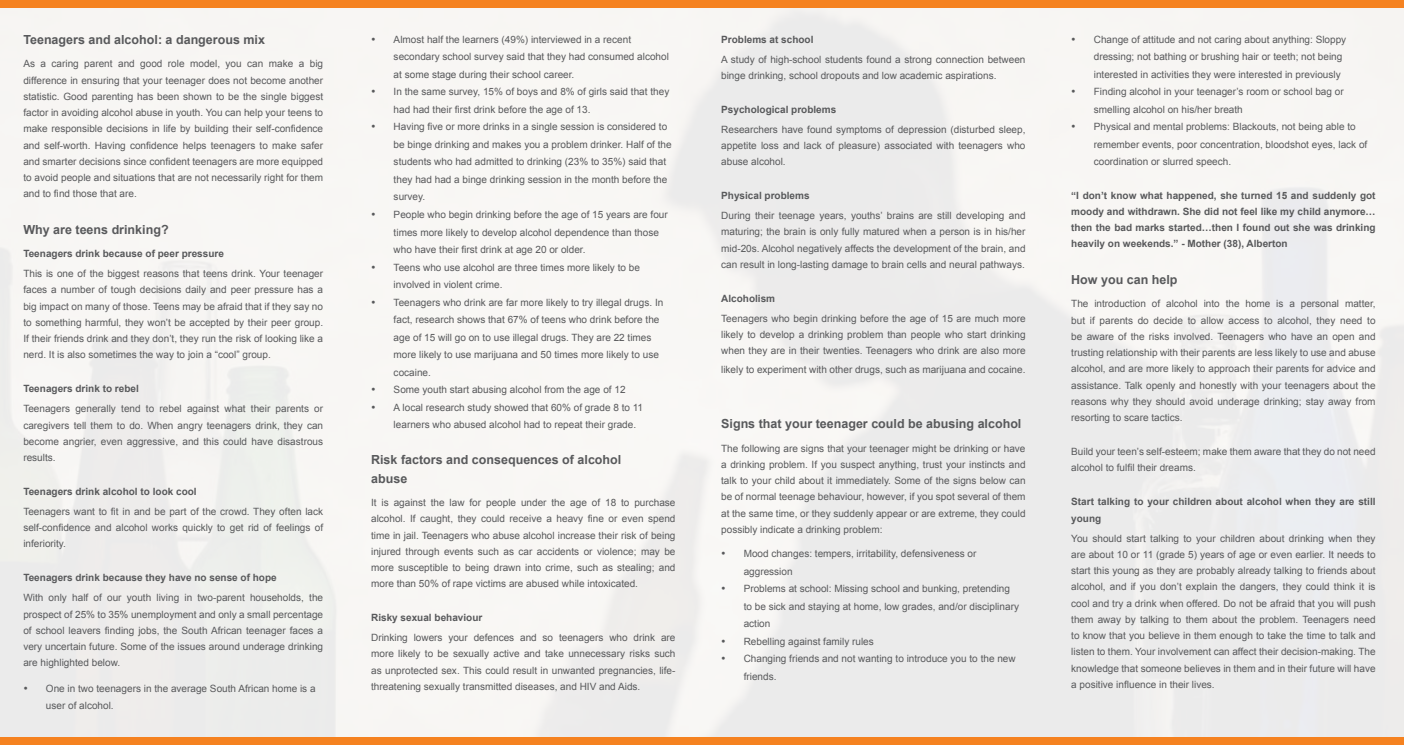
<style>
.page{position:relative;width:1404px;height:745px;background:#fff}
.page>*{position:absolute;margin:0;border:0;box-sizing:border-box;transform-origin:0 0}
.t1{font:700 12.5px/18.8px "Arial";color:#58595b}
.t2{font:10px/16.2px "Arial";color:#58595b}
.t3{font:700 10px/16.2px "Arial";color:#58595b;text-align:justify}
</style>
<div class="page">
<div style="left:0;top:0;width:1403px;height:8px;background:#f58220"></div>
<div style="left:0;top:736px;width:1403px;height:8px;background:#f58220"></div>
<p class="t1" style="left:23px;top:30px;width:243px">Teenagers and alcohol: a dangerous mix</p>
<p class="t2" style="left:23px;top:56px;width:301px;text-align:justify">As a caring parent and good role model, you can make a big difference in ensuring that your teenager does not become another statistic. Good parenting has been shown to be the single biggest factor in avoiding alcohol abuse in youth. You can help your teens to make responsible decisions in life by building their self-confidence and self-worth. Having confidence helps teenagers to make safer and smarter decisions since confident teenagers are more equipped to avoid people and situations that are not necessarily right for them and to find those that are.</p>
<p class="t1" style="left:23px;top:220px;width:147px">Why are teens drinking?</p>
<p class="t3" style="left:23px;top:246px;width:202px">Teenagers drink because of peer pressure</p>
<p class="t2" style="left:23px;top:265px;width:301px;text-align:justify">This is one of the biggest reasons that teens drink. Your teenager faces a number of tough decisions daily and peer pressure has a big impact on many of those. Teens may be afraid that if they say no to something harmful, they won’t be accepted by their peer group.<br>If their friends drink and they don’t, they run the risk of looking like a nerd. It is also sometimes the way to join a “cool” group.</p>
<p class="t3" style="left:23px;top:381px;width:117px">Teenagers drink to rebel</p>
<p class="t2" style="left:23px;top:400px;width:301px;text-align:justify">Teenagers generally tend to rebel against what their parents or caregivers tell them to do. When angry teenagers drink, they can become angrier, even aggressive, and this could have disastrous results.</p>
<p class="t3" style="left:23px;top:483px;width:175px">Teenagers drink alcohol to look cool</p>
<p class="t2" style="left:23px;top:503px;width:301px;text-align:justify">Teenagers want to fit in and be part of the crowd. They often lack self-confidence and alcohol works quickly to get rid of feelings of inferiority.</p>
<p class="t3" style="left:23px;top:569px;width:255px">Teenagers drink because they have no sense of hope</p>
<p class="t2" style="left:23px;top:589px;width:301px;text-align:justify">With only half of our youth living in two-parent households, the prospect of 25% to 35% unemployment and only a small percentage of school leavers finding jobs, the South African teenager faces a very uncertain future. Some of the issues around underage drinking are highlighted below.</p>
<p class="t2" style="left:46px;top:679px;width:271px;line-height:17.5px;text-indent:-23px">• One in two teenagers in the average South African home is a user of alcohol.</p>
<p class="t2" style="left:393px;top:31px;width:277px;line-height:17.5px;text-indent:-22px">• Almost half the learners (49%) interviewed in a recent secondary school survey said that they had consumed alcohol at some stage during their school career.</p>
<p class="t2" style="left:393px;top:83px;width:277px;line-height:17.5px;text-indent:-22px">• In the same survey, 15% of boys and 8% of girls said that they had had their first drink before the age of 13.</p>
<p class="t2" style="left:393px;top:118px;width:279px;line-height:17.5px;text-indent:-22px">• Having five or more drinks in a single session is considered to be binge drinking and makes you a problem drinker. Half of the students who had admitted to drinking (23% to 35%) said that they had had a binge drinking session in the month before the survey.</p>
<p class="t2" style="left:393px;top:206px;width:276px;line-height:17.5px;text-indent:-22px">• People who begin drinking before the age of 15 years are four times more likely to develop alcohol dependence than those who have their first drink at age 20 or older.</p>
<p class="t2" style="left:393px;top:258px;width:248px;line-height:17.5px;text-indent:-22px">• Teens who use alcohol are three times more likely to be involved in violent crime.</p>
<p class="t2" style="left:393px;top:293px;width:271px;line-height:17.5px;text-indent:-22px">• Teenagers who drink are far more likely to try illegal drugs. In fact, research shows that 67% of teens who drink before the age of 15 will go on to use illegal drugs. They are 22 times more likely to use marijuana and 50 times more likely to use cocaine.</p>
<p class="t2" style="left:371px;top:381px;width:256px">• Some youth start abusing alcohol from the age of 12</p>
<p class="t2" style="left:393px;top:398px;width:251px;line-height:17.5px;text-indent:-22px">• A local research study showed that 60% of grade 8 to 11 learners who abused alcohol had to repeat their grade.</p>
<p class="t1" style="left:371px;top:450px;width:252px">Risk factors and consequences of alcohol abuse</p>
<p class="t2" style="left:371px;top:494px;width:306px;text-align:justify">It is against the law for people under the age of 18 to purchase alcohol. If caught, they could receive a heavy fine or even spend time in jail. Teenagers who abuse alcohol increase their risk of being injured through events such as car accidents or violence; may be more susceptible to being drawn into crime, such as stealing; and more than 50% of rape victims are abused while intoxicated.</p>
<p class="t3" style="left:371px;top:609px;width:113px">Risky sexual behaviour</p>
<p class="t2" style="left:371px;top:629px;width:306px;text-align:justify">Drinking lowers your defences and so teenagers who drink are more likely to be sexually active and take unnecessary risks such as unprotected sex. This could result in unwanted pregnancies, life&shy;threatening sexually transmitted diseases, and HIV and Aids.</p>
<p class="t3" style="left:721px;top:31px;width:94px">Problems at school</p>
<p class="t2" style="left:721px;top:51px;width:306px">A study of high-school students found a strong connection between binge drinking, school dropouts and low academic aspirations.</p>
<p class="t3" style="left:721px;top:101px;width:117px">Psychological problems</p>
<p class="t2" style="left:721px;top:121px;width:306px;text-align:justify">Researchers have found symptoms of depression (disturbed sleep, appetite loss and lack of pleasure) associated with teenagers who abuse alcohol.</p>
<p class="t3" style="left:721px;top:188px;width:90px">Physical problems</p>
<p class="t2" style="left:721px;top:207px;width:306px;text-align:justify">During their teenage years, youths’ brains are still developing and maturing; the brain is only fully matured when a person is in his/her mid-20s. Alcohol negatively affects the development of the brain, and can result in long-lasting damage to brain cells and neural pathways.</p>
<p class="t3" style="left:721px;top:290px;width:55px">Alcoholism</p>
<p class="t2" style="left:721px;top:310px;width:306px;text-align:justify">Teenagers who begin drinking before the age of 15 are much more likely to develop a drinking problem than people who start drinking when they are in their twenties. Teenagers who drink are also more</p>
<p class="t2" style="left:721px;top:361px;width:306px">likely to experiment with other drugs, such as marijuana and cocaine.</p>
<p class="t1" style="left:721px;top:414px;width:302px">Signs that your teenager could be abusing alcohol</p>
<p class="t2" style="left:721px;top:440px;width:306px;text-align:justify">The following are signs that your teenager might be drinking or have a drinking problem. If you suspect anything, trust your instincts and talk to your child about it immediately. Some of the signs below can be of normal teenage behaviour, however, if you spot several of them at the same time, or they suddenly appear or are extreme, they could possibly indicate a drinking problem:</p>
<p class="t2" style="left:743px;top:544px;width:234px;line-height:17.5px;text-indent:-22px">• Mood changes: tempers, irritability, defensiveness or aggression</p>
<p class="t2" style="left:743px;top:579px;width:277px;line-height:17.5px;text-indent:-22px">• Problems at school: Missing school and bunking, pretending to be sick and staying at home, low grades, and/or disciplinary action</p>
<p class="t2" style="left:721px;top:632px;width:154px">• Rebelling against family rules</p>
<p class="t2" style="left:743px;top:649px;width:273px;line-height:17.5px;text-indent:-22px">• Changing friends and not wanting to introduce you to the new friends.</p>
<p class="t2" style="left:1093px;top:31px;width:254px;line-height:17.5px;text-indent:-22px">• Change of attitude and not caring about anything: Sloppy dressing; not bathing or brushing hair or teeth; not being interested in activities they were interested in previously</p>
<p class="t2" style="left:1093px;top:83px;width:251px;line-height:17.5px;text-indent:-22px">• Finding alcohol in your teenager’s room or school bag or smelling alcohol on his/her breath</p>
<p class="t2" style="left:1093px;top:118px;width:275px;line-height:17.5px;text-indent:-22px">• Physical and mental problems: Blackouts, not being able to remember events, poor concentration, bloodshot eyes, lack of coordination or slurred speech.</p>
<p class="t3" style="left:1071px;top:187px;width:306px">“I don’t know what happened, she turned 15 and suddenly got moody and withdrawn. She did not feel like my child anymore… then the bad marks started…then I found out she was drinking heavily on weekends.” - Mother (38), Alberton</p>
<p class="t1" style="left:1071px;top:270px;width:108px">How you can help</p>
<p class="t2" style="left:1071px;top:295px;width:306px;text-align:justify">The introduction of alcohol into the home is a personal matter, but if parents do decide to allow access to alcohol, they need to be aware of the risks involved. Teenagers who have an open and trusting relationship with their parents are less likely to use and abuse alcohol, and are more likely to approach their parents for advice and assistance. Talk openly and honestly with your teenagers about the reasons why they should avoid underage drinking; stay away from resorting to scare tactics.</p>
<p class="t2" style="left:1071px;top:443px;width:306px">Build your teen’s self-esteem; make them aware that they do not need alcohol to fulfil their dreams.</p>
<p class="t3" style="left:1071px;top:493px;width:306px">Start talking to your children about alcohol when they are still young</p>
<p class="t2" style="left:1071px;top:529px;width:306px;text-align:justify">You should start talking to your children about drinking when they are about 10 or 11 (grade 5) years of age or even earlier. It needs to start this young as they are probably already talking to friends about alcohol, and if you don’t explain the dangers, they could think it is cool and try a drink when offered. Do not be afraid that you will push them away by talking to them about the problem. Teenagers need to know that you believe in them enough to take the time to talk and listen to them. Your involvement can affect their decision-making. The knowledge that someone believes in them and in their future will have a positive influence in their lives.</p>
</div>
